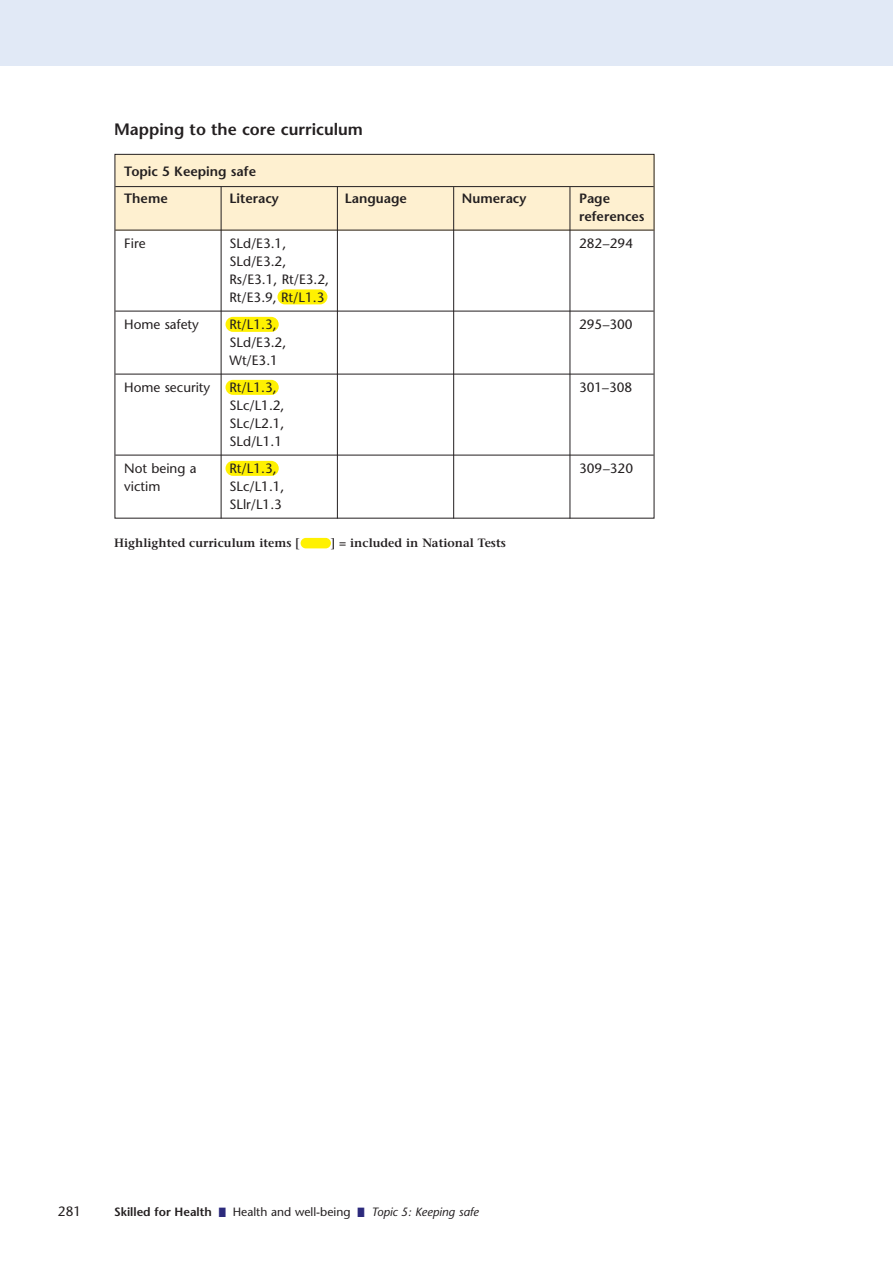
<style>
.page{position:relative;width:893px;height:1263px;background:#fff}
.page>*{position:absolute;margin:0;border:0;box-sizing:border-box;transform-origin:0 0}
.t1{font:600 16.5px "Stone Sans";color:#231f20}
.t2{font:13.5px/18px "Stone Sans";color:#231f20}
.t3{font:600 13.5px/27px "Stone Sans";color:#231f20}
.t4{font:12px "Stone Sans";color:#231f20}
.t5{font:600 12px "Stone Serif";color:#231f20}
.s1{font-weight:600}
.s2{color:#2c2a7c}
.s3{font-style:italic}
</style>
<div class="page">
<div style="left:225px;top:317px;width:54px;height:15px;background:#fff101;border-radius:8px"></div>
<div style="left:225px;top:380px;width:54px;height:15px;background:#fff101;border-radius:8px"></div>
<div style="left:225px;top:461px;width:54px;height:15px;background:#fff101;border-radius:8px"></div>
<div style="left:277px;top:289px;width:50px;height:15px;background:#fff101;border-radius:8px"></div>
<div style="left:115px;top:154px;width:539px;height:76px;background:#fef0d0"></div>
<hr style="left:115px;top:186px;width:538px;height:1px;background:#231f20">
<hr style="left:115px;top:230px;width:538px;height:1px;background:#231f20">
<hr style="left:115px;top:311px;width:538px;height:1px;background:#231f20">
<hr style="left:115px;top:374px;width:538px;height:1px;background:#231f20">
<hr style="left:115px;top:455px;width:538px;height:1px;background:#231f20">
<hr style="left:221px;top:187px;width:1px;height:332px;background:#231f20">
<hr style="left:337px;top:187px;width:1px;height:332px;background:#231f20">
<hr style="left:453px;top:187px;width:1px;height:332px;background:#231f20">
<hr style="left:569px;top:187px;width:1px;height:332px;background:#231f20">
<div style="left:300px;top:538px;width:31px;height:10px;background:#fff101;border-radius:5px"></div>
<div style="left:0;top:0;width:892px;height:65px;background:#e1e9f6"></div>
<p class="t1" style="left:114px;top:123px;width:250px">Mapping to the core curriculum</p>
<p class="t3" style="left:124px;top:159px;width:133px">Topic 5 Keeping safe<br>Theme</p>
<p class="t3" style="left:229px;top:186px;width:51px">Literacy</p>
<p class="t3" style="left:345px;top:186px;width:64px">Language</p>
<p class="t3" style="left:462px;top:186px;width:66px">Numeracy</p>
<p class="t3" style="left:579px;top:190px;width:67px;line-height:18px">Page references</p>
<p class="t2" style="left:124px;top:235px;width:23px">Fire</p>
<p class="t2" style="left:229px;top:235px;width:58px">SLd/E3.1,</p>
<p class="t2" style="left:579px;top:235px;width:56px">282–294</p>
<p class="t2" style="left:229px;top:253px;width:101px">SLd/E3.2,<br>Rs/E3.1, Rt/E3.2,<br>Rt/E3.9, Rt/L1.3</p>
<p class="t2" style="left:124px;top:316px;width:76px">Home safety</p>
<p class="t2" style="left:229px;top:316px;width:49px">Rt/L1.3,</p>
<p class="t2" style="left:579px;top:316px;width:55px">295–300</p>
<p class="t2" style="left:229px;top:334px;width:58px">SLd/E3.2,<br>Wt/E3.1</p>
<p class="t2" style="left:124px;top:379px;width:87px">Home security</p>
<p class="t2" style="left:229px;top:379px;width:49px">Rt/L1.3,</p>
<p class="t2" style="left:579px;top:379px;width:55px">301–308</p>
<p class="t2" style="left:229px;top:397px;width:56px;text-align:justify">SLc/L1.2, SLc/L2.1, SLd/L1.1</p>
<p class="t2" style="left:124px;top:460px;width:74px">Not being a</p>
<p class="t2" style="left:229px;top:460px;width:49px">Rt/L1.3,</p>
<p class="t2" style="left:579px;top:460px;width:56px">309–320</p>
<p class="t2" style="left:124px;top:478px;width:38px">victim</p>
<p class="t2" style="left:229px;top:478px;width:56px">SLc/L1.1,<br>SLlr/L1.3</p>
<p class="t5" style="left:114px;top:538px;width:187px">Highlighted curriculum items [</p>
<p class="t5" style="left:331px;top:538px;width:176px">] = included in National Tests</p>
<p class="t2" style="left:58px;top:1204px;width:25px">281</p>
<p class="t4" style="left:114px;top:1207px;width:366px"><span class="s1">Skilled for Health</span> <span class="s2">■</span> Health and well-being <span class="s2">■</span> <span class="s3">Topic 5: Keeping safe</span></p>
</div>
